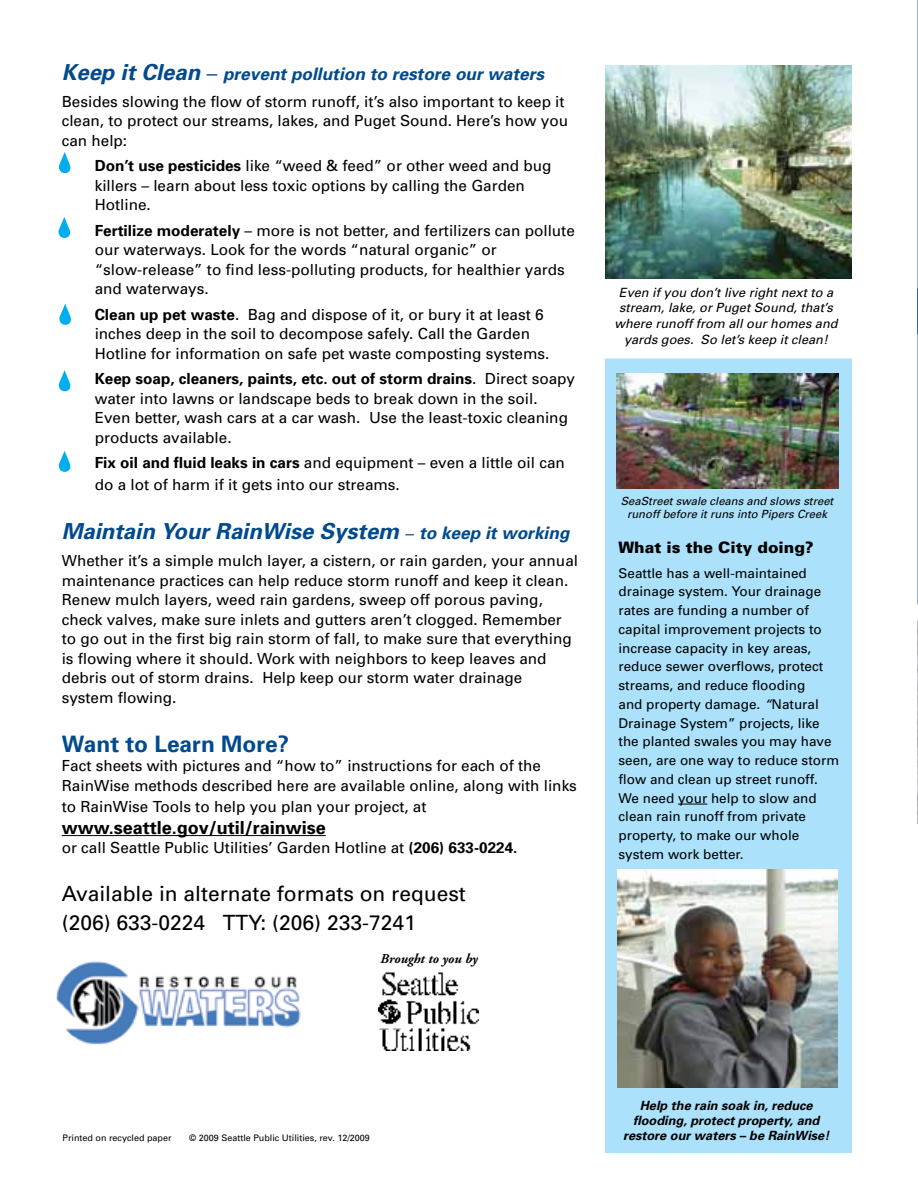
<style>
.page{position:relative;width:918px;height:1188px;background:#fff}
.page>*{position:absolute;margin:0;border:0;box-sizing:border-box;transform-origin:0 0}
.t1{font:700 22.65px "Univers";color:#004a8d}
.t2{font:italic 700 22.05px "Univers";color:#004a8d}
.t3{font:21px/28.5px "Univers";color:#000}
.t4{font:700 18px "Univers";color:#000}
.t5{font:italic 700 17.25px "Univers";color:#004a8d}
.t6{font:900 15.75px "Univers";color:#000}
.t7{font:15.3px/19.5px "Univers";color:#000}
.t8{font:13.5px/18.8px "Univers";color:#000}
.t9{font:italic 700 13.5px "Adobe Garamond";color:#000}
.t10{font:italic 12.75px/15.8px "Univers";color:#000;text-align:center}
.t11{font:italic 700 12.75px/15px "Univers";color:#000;text-align:center}
.t12{font:italic 11.25px/13.5px "Univers";color:#000;text-align:center}
.t13{font:9px "Univers";color:#000}
.s1{font-size:22.05px}
.s2{font-family:"Sabon";font-weight:400;font-style:normal;font-size:21px}
.s3{font-weight:700}
.s4{font-family:"Sabon";font-weight:400;font-style:normal;font-size:17.25px}
.s5{font-size:17.25px}
.s6{font-style:italic}
</style>
<div class="page">
<hr style="left:62px;top:835px;width:264px;height:1px;background:#000">
<div style="left:606px;top:359px;width:245px;height:793px;background:#abe1fa"></div>
<div style="left:605px;top:359px;width:247px;height:794px;border:2px solid #abe1fa"></div>
<img style="left:605px;top:66px;width:246px;height:213px">
<img style="left:56px;top:961px;width:245px;height:84px">
<img style="left:617px;top:373px;width:222px;height:115px">
<img style="left:618px;top:870px;width:220px;height:218px">
<svg style="left:678px;top:804px;width:29px;height:1px"></svg>
<img style="left:917px;top:629px;width:1px;height:194px">
<svg style="left:917px;top:0;width:1px;height:629px"></svg>
<img style="left:378px;top:972px;width:101px;height:79px">
<svg style="left:59px;top:152px;width:12px;height:21px"></svg>
<svg style="left:58px;top:217px;width:12px;height:21px"></svg>
<svg style="left:59px;top:304px;width:12px;height:21px"></svg>
<svg style="left:59px;top:370px;width:11px;height:21px"></svg>
<svg style="left:59px;top:451px;width:12px;height:21px"></svg>
<p class="t5" style="left:62px;top:67px;width:484px"><span class="s1">Keep it Clean</span> <span class="s2">–</span> prevent pollution to restore our waters</p>
<p class="t7" style="left:62px;top:93px;width:508px">Besides slowing the flow of storm runoff, it’s also important to keep it clean, to protect our streams, lakes, and Puget Sound. Here’s how you can help:</p>
<p class="t7" style="left:95px;top:157px;width:458px"><span class="s3">Don’t use pesticides</span> like “weed &amp; feed” or other weed and bug killers – learn about less toxic options by calling the Garden<br>Hotline.</p>
<p class="t7" style="left:95px;top:222px;width:482px"><span class="s3">Fertilize moderately</span> – more is not better, and fertilizers can pollute our waterways. Look for the words “natural organic” or “slow-release” to find less-polluting products, for healthier yards and waterways.</p>
<p class="t7" style="left:95px;top:306px;width:456px"><span class="s3">Clean up pet waste</span>. Bag and dispose of it, or bury it at least 6 inches deep in the soil to decompose safely. Call the Garden<br>Hotline for information on safe pet waste composting systems.</p>
<p class="t7" style="left:95px;top:370px;width:482px"><span class="s3">Keep soap, cleaners, paints, etc. out of storm drains</span>. Direct soapy water into lawns or landscape beds to break down in the soil.<br>Even better, wash cars at a car wash. Use the least-toxic cleaning products available.</p>
<p class="t7" style="left:95px;top:453px;width:472px;line-height:21.6px"><span class="s3">Fix oil and fluid leaks in cars</span> and equipment – even a little oil can do a lot of harm if it gets into our streams.</p>
<h2 class="t2" style="left:62px;top:523px;width:509px">Maintain Your RainWise System <span class="s4">–</span> <span class="s5">to keep it working</span></h2>
<p class="t7" style="left:62px;top:553px;width:518px">Whether it’s a simple mulch layer, a cistern, or rain garden, your annual maintenance practices can help reduce storm runoff and keep it clean.<br>Renew mulch layers, weed rain gardens, sweep off porous paving, check valves, make sure inlets and gutters aren’t clogged. Remember to go out in the first big rain storm of fall, to make sure that everything is flowing where it should. Work with neighbors to keep leaves and debris out of storm drains. Help keep our storm water drainage system flowing.</p>
<h1 class="t1" style="left:62px;top:735px;width:229px">Want to Learn More?</h1>
<p class="t7" style="left:62px;top:757px;width:517px">Fact sheets with pictures and “how to” instructions for each of the<br>RainWise methods described here are available online, along with links</p>
<p class="t7" style="left:62px;top:798px;width:366px">to RainWise Tools to help you plan your project, at</p>
<p class="t4" style="left:62px;top:821px;width:266px">www.seattle.gov/util/rainwise</p>
<p class="t7" style="left:62px;top:839px;width:457px">or call Seattle Public Utilities’ Garden Hotline at <span class="s3">(206) 633-0224.</span></p>
<h3 class="t3" style="left:62px;top:881px;width:406px">Available in alternate formats on request (206) 633-0224 TTY: (206) 233-7241</h3>
<p class="t9" style="left:380px;top:953px;width:99px">Brought to you by</p>
<p class="t10" style="left:614px;top:285px;width:225px">Even if you don’t live right next to a stream, lake, or Puget Sound, that’s where runoff from all our homes and yards goes. So let’s keep it clean!</p>
<p class="t12" style="left:621px;top:495px;width:214px">SeaStreet swale cleans and slows street runoff before it runs into Pipers Creek</p>
<p class="t6" style="left:619px;top:542px;width:197px">What is the City doing?</p>
<p class="t8" style="left:619px;top:565px;width:222px">Seattle has a well-maintained drainage system. Your drainage rates are funding a number of capital improvement projects to increase capacity in key areas, reduce sewer overflows, protect streams, and reduce flooding<br>and property damage. <span class="s6">“</span>Natural<br>Drainage System” projects, like the planted swales you may have seen, are one way to reduce storm flow and clean up street runoff.<br>We need your help to slow and clean rain runoff from private property, to make our whole system work better.</p>
<p class="t11" style="left:633px;top:1100px;width:188px">Help the rain soak in, reduce flooding, protect property, and</p>
<p class="t13" style="left:63px;top:1134px;width:111px">Printed on recycled paper</p>
<p class="t13" style="left:189px;top:1134px;width:182px">© 2009 Seattle Public Utilities, rev. 12/2009</p>
<p class="t11" style="left:623px;top:1130px;width:208px">restore our waters – be RainWise!</p>
</div>
